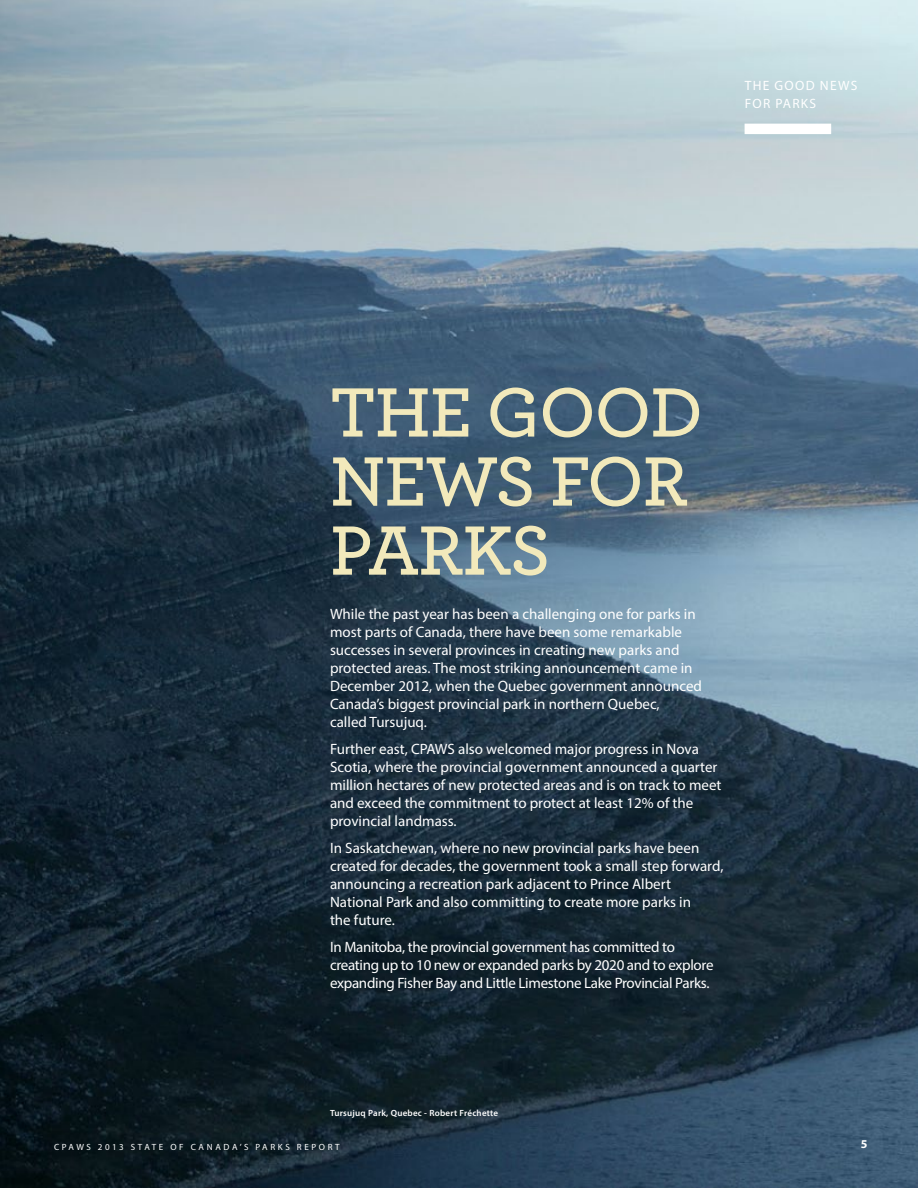
<style>
.page{position:relative;width:918px;height:1188px;background:#fff}
.page>*{position:absolute;margin:0;border:0;box-sizing:border-box;transform-origin:0 0}
.t1{font:73.2px/69px "Archer Semibold LF";letter-spacing:-.015em;color:#f2e9bb}
.t2{font:15px/18px "Myriad Pro";color:#fff}
.t3{font:15px/18px "Myriad Pro";letter-spacing:-.02em;color:#fff}
.t4{font:13.5px/18px "Myriad Pro";letter-spacing:.095em;color:#fff}
.t5{font:700 12px "Myriad Pro";color:#fff}
.t6{font:9px "Myriad Pro";letter-spacing:.295em;color:#fff}
.t7{font:600 9px "Myriad Pro";letter-spacing:.025em;color:#fff}
</style>
<div class="page">
<img style="left:0;top:0;width:918px;height:1188px">
<div style="left:745px;top:124px;width:86px;height:10px;background:#fff"></div>
<p class="t4" style="left:745px;top:77px;width:114px">THE GOOD NEWS<br>FOR PARKS</p>
<h1 class="t1" style="left:330px;top:380px;width:374px">THE GOOD<br>NEWS FOR<br>PARKS</h1>
<p class="t2" style="left:330px;top:605px;width:374px">While the past year has been a challenging one for parks in most parts of Canada, there have been some remarkable successes in several provinces in creating new parks and protected areas. The most striking announcement came in December 2012, when the Quebec government announced Canada’s biggest provincial park in northern Quebec,<br>called Tursujuq.</p>
<p class="t2" style="left:330px;top:740px;width:393px">Further east, CPAWS also welcomed major progress in Nova Scotia, where the provincial government announced a quarter million hectares of new protected areas and is on track to meet and exceed the commitment to protect at least 12% of the provincial landmass.</p>
<p class="t2" style="left:330px;top:839px;width:395px">In Saskatchewan, where no new provincial parks have been created for decades, the government took a small step forward, announcing a recreation park adjacent to Prince Albert National Park and also committing to create more parks in<br>the future.</p>
<p class="t3" style="left:330px;top:938px;width:385px">In Manitoba, the provincial government has committed to creating up to 10 new or expanded parks by 2020 and to explore expanding Fisher Bay and Little Limestone Lake Provincial Parks.</p>
<p class="t7" style="left:330px;top:1110px;width:170px">Tursujuq Park, Quebec - Robert Fréchette</p>
<p class="t6" style="left:54px;top:1143px;width:287px">CPAWS 2013 STATE OF CANADA’S PARKS REPORT</p>
<p class="t5" style="left:861px;top:1138px;width:8px">5</p>
</div>
